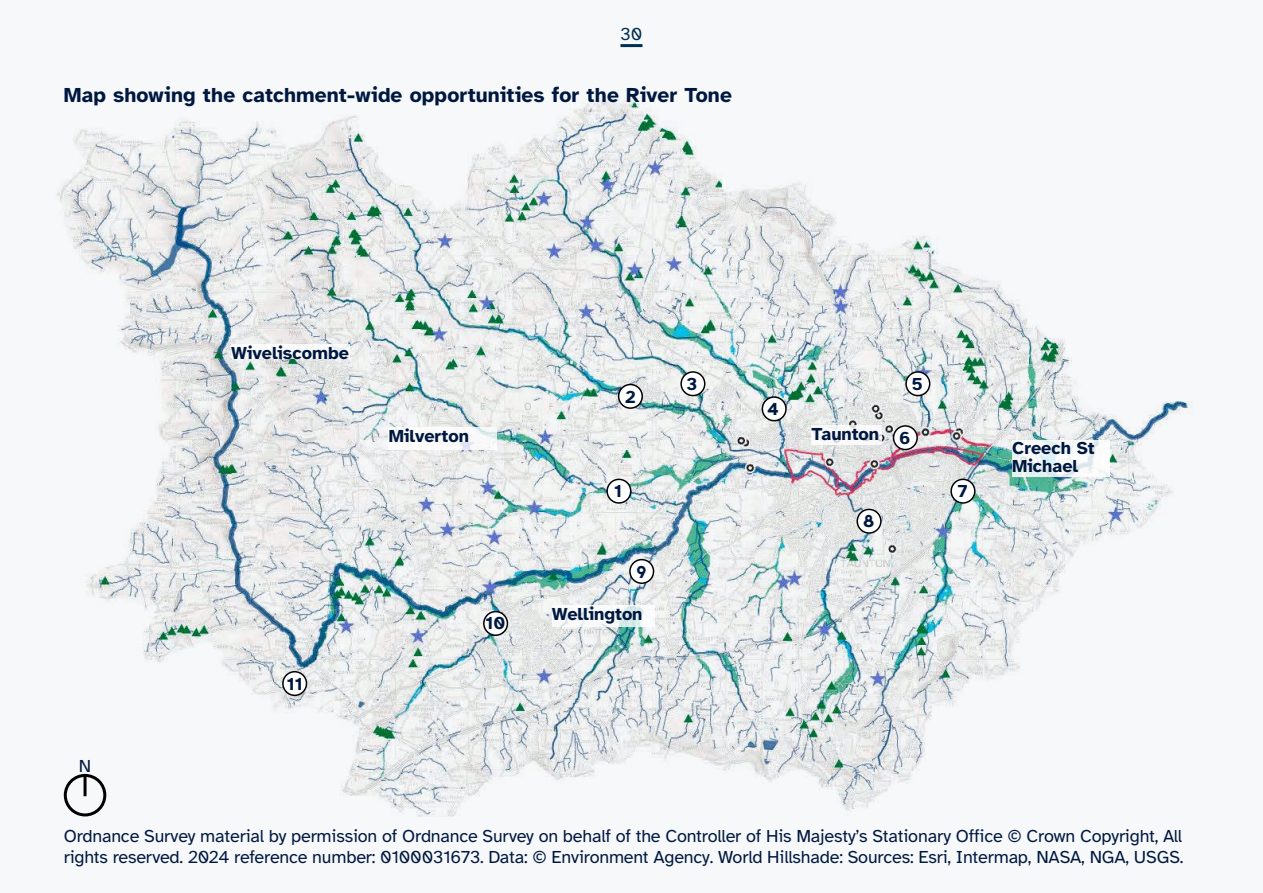
<style>
.page{position:relative;width:1263px;height:893px;background:#f7f8fa}
.page>*{position:absolute;margin:0;border:0;box-sizing:border-box;transform-origin:0 0}
.t1{font:700 21px "Atkinson Hyperlegible";letter-spacing:.005em;color:#001840}
.t2{font:18px/21px "Atkinson Hyperlegible";letter-spacing:-.01em;color:#001840}
.t3{font:700 18px/18px "Atkinson Hyperlegible";color:#001840}
.t4{font:18px "Atkinson Hyperlegible";color:#003154}
</style>
<div class="page">
<hr style="left:620px;top:44px;width:22px;height:3px;background:#003154">
<img style="left:57px;top:99px;width:1136px;height:717px">
<svg style="left:552px;top:605px;width:102px;height:22px"></svg>
<div style="left:231px;top:344px;width:118px;height:15px;background:#fff"></div>
<div style="left:389px;top:428px;width:108px;height:22px;background:#fff"></div>
<svg style="left:1012px;top:440px;width:98px;height:36px"></svg>
<div style="left:811px;top:425px;width:71px;height:19px;background:#fff"></div>
<div style="left:906px;top:372px;width:24px;height:24px;background:#fff;border-radius:50%"></div>
<div style="left:905px;top:371px;width:25px;height:25px;border:2px solid #000;border-radius:50%"></div>
<div style="left:893px;top:426px;width:24px;height:23px;background:#fff;border-radius:50%"></div>
<div style="left:893px;top:425px;width:25px;height:25px;border:2px solid #000;border-radius:50%"></div>
<div style="left:762px;top:397px;width:24px;height:24px;background:#fff;border-radius:50%"></div>
<div style="left:762px;top:396px;width:25px;height:25px;border:2px solid #000;border-radius:50%"></div>
<div style="left:951px;top:479px;width:24px;height:24px;background:#fff;border-radius:50%"></div>
<div style="left:950px;top:479px;width:25px;height:25px;border:2px solid #000;border-radius:50%"></div>
<div style="left:857px;top:509px;width:24px;height:24px;background:#fff;border-radius:50%"></div>
<div style="left:856px;top:509px;width:26px;height:25px;border:2px solid #000;border-radius:50%"></div>
<div style="left:630px;top:560px;width:23px;height:23px;background:#fff;border-radius:50%"></div>
<div style="left:629px;top:559px;width:25px;height:25px;border:2px solid #000;border-radius:50%"></div>
<div style="left:484px;top:612px;width:23px;height:23px;background:#fff;border-radius:50%"></div>
<div style="left:483px;top:611px;width:25px;height:25px;border:2px solid #000;border-radius:50%"></div>
<div style="left:283px;top:672px;width:23px;height:23px;background:#fff;border-radius:50%"></div>
<div style="left:282px;top:671px;width:25px;height:25px;border:2px solid #000;border-radius:50%"></div>
<div style="left:607px;top:479px;width:24px;height:24px;background:#fff;border-radius:50%"></div>
<div style="left:606px;top:479px;width:25px;height:25px;border:2px solid #000;border-radius:50%"></div>
<div style="left:619px;top:384px;width:23px;height:24px;background:#fff;border-radius:50%"></div>
<div style="left:618px;top:384px;width:25px;height:25px;border:2px solid #000;border-radius:50%"></div>
<div style="left:681px;top:372px;width:24px;height:24px;background:#fff;border-radius:50%"></div>
<div style="left:680px;top:371px;width:25px;height:25px;border:2px solid #000;border-radius:50%"></div>
<div style="left:64px;top:774px;width:42px;height:42px;border:3px solid #000;border-radius:50%"></div>
<hr style="left:84px;top:775px;width:3px;height:21px;background:#000">
<p class="t4" style="left:620px;top:24px;width:23px">30</p>
<p class="t1" style="left:64px;top:83px;width:670px">Map showing the catchment-wide opportunities for the River Tone</p>
<p class="t2" style="left:79px;top:756px;width:14px">N</p>
<p class="t3" style="left:231px;top:344px;width:120px">Wiveliscombe</p>
<p class="t3" style="left:389px;top:427px;width:82px">Milverton</p>
<p class="t3" style="left:287px;top:675px;width:18px">11</p>
<p class="t3" style="left:485px;top:614px;width:21px">10</p>
<p class="t3" style="left:625px;top:388px;width:12px">2</p>
<p class="t3" style="left:614px;top:482px;width:10px">1</p>
<p class="t3" style="left:636px;top:563px;width:12px">9</p>
<p class="t3" style="left:552px;top:605px;width:92px">Wellington</p>
<p class="t3" style="left:686px;top:375px;width:12px">3</p>
<p class="t3" style="left:767px;top:400px;width:13px">4</p>
<p class="t3" style="left:811px;top:425px;width:69px">Taunton</p>
<p class="t3" style="left:912px;top:375px;width:13px">5</p>
<p class="t3" style="left:899px;top:429px;width:13px">6</p>
<p class="t3" style="left:863px;top:512px;width:13px">8</p>
<p class="t3" style="left:958px;top:482px;width:11px">7</p>
<p class="t3" style="left:1012px;top:439px;width:84px">Creech St<br>Michael</p>
<p class="t2" style="left:64px;top:826px;width:1121px">Ordnance Survey material by permission of Ordnance Survey on behalf of the Controller of His Majesty’s Stationary Office © Crown Copyright, All rights reserved. 2024 reference number: 0100031673. Data: © Environment Agency. World Hillshade: Sources: Esri, Intermap, NASA, NGA, USGS.</p>
</div>
